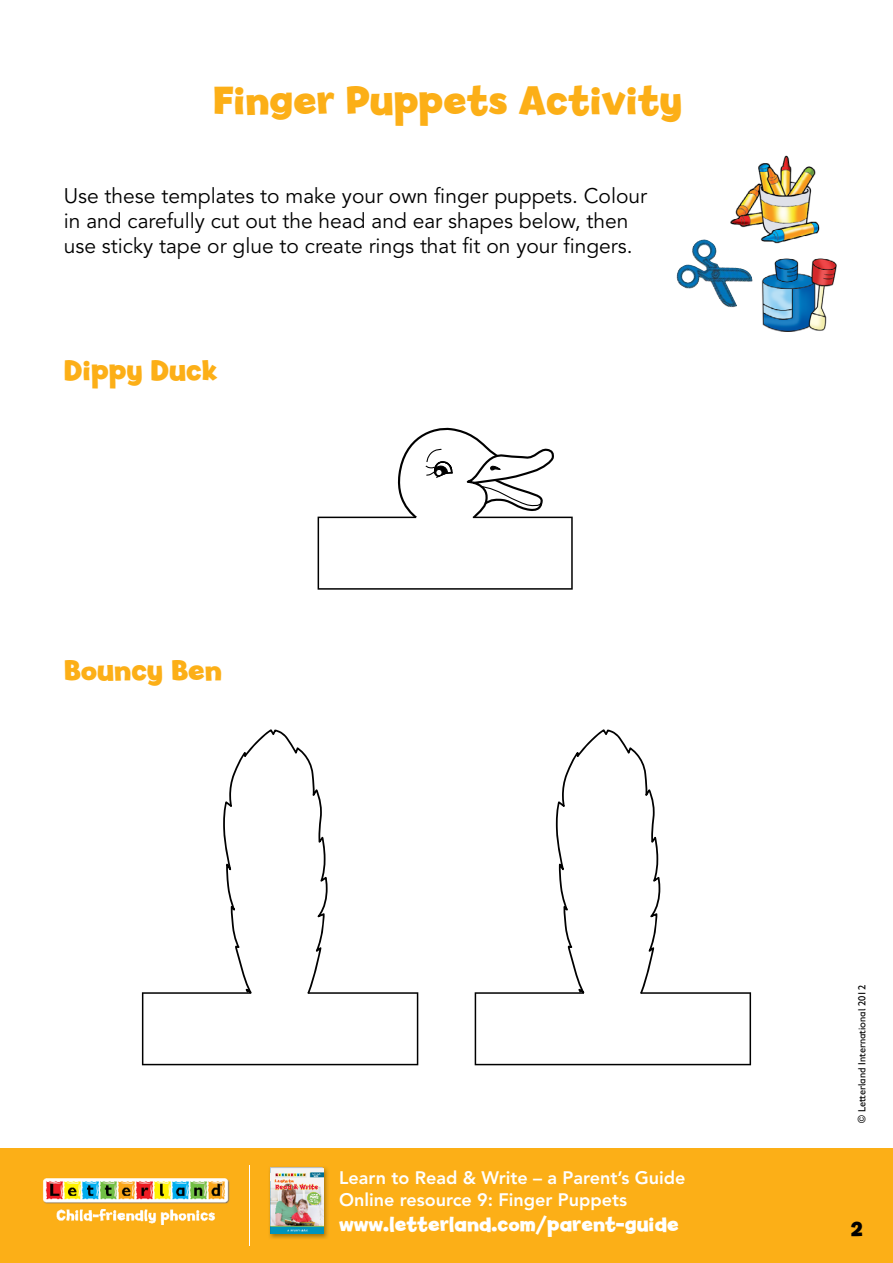
<style>
.page{position:relative;width:893px;height:1263px;background:#fff}
.page>*{position:absolute;margin:0;border:0;box-sizing:border-box;transform-origin:0 0}
.t1{font:700 42px "Billy";color:#fcaf17}
.t2{font:700 30px "Billy";color:#fcaf17}
.t3{font:21px/25.2px "Avenir";color:#000}
.t4{font:700 21px "Billy";color:#fff}
.t5{font:700 21px "Billy";color:#000}
.t6{font:800 18px/21.6px "Avenir";color:#fff}
.t7{font:10.5px "HBJ Gill Sans";color:#000}
</style>
<div class="page">
<div style="left:0;top:1148px;width:893px;height:115px;background:#fcaf17"></div>
<img style="left:43px;top:1178px;width:187px;height:46px">
<svg style="left:318px;top:427px;width:255px;height:163px"></svg>
<svg style="left:142px;top:729px;width:276px;height:336px"></svg>
<svg style="left:475px;top:729px;width:276px;height:336px"></svg>
<img style="left:711px;top:282px;width:26px;height:26px">
<img style="left:730px;top:155px;width:90px;height:89px">
<img style="left:761px;top:258px;width:76px;height:74px">
<img style="left:269px;top:1167px;width:59px;height:72px">
<img style="left:270px;top:1167px;width:53px;height:66px">
<hr style="left:249px;top:1165px;width:1px;height:80px;background:#fff">
<h1 class="t1" style="left:213px;top:87px;width:471px">Finger Puppets Activity</h1>
<p class="t3" style="left:64px;top:185px;width:585px">Use these templates to make your own finger puppets. Colour in and carefully cut out the head and ear shapes below, then use sticky tape or glue to create rings that fit on your fingers.</p>
<h2 class="t2" style="left:64px;top:360px;width:155px">Dippy Duck</h2>
<h2 class="t2" style="left:64px;top:660px;width:160px">Bouncy Ben</h2>
<p class="t6" style="left:339px;top:1168px;width:348px">Learn to Read &amp; Write – a Parent’s Guide<br>Online resource 9: Finger Puppets</p>
<p class="t4" style="left:339px;top:1217px;width:341px">www.letterland.com/parent-guide</p>
<p class="t7" style="left:858px;top:1123px;width:139px;rotate:-90deg">© Letterland International 2012</p>
<p class="t5" style="left:851px;top:1222px;width:13px">2</p>
</div>
